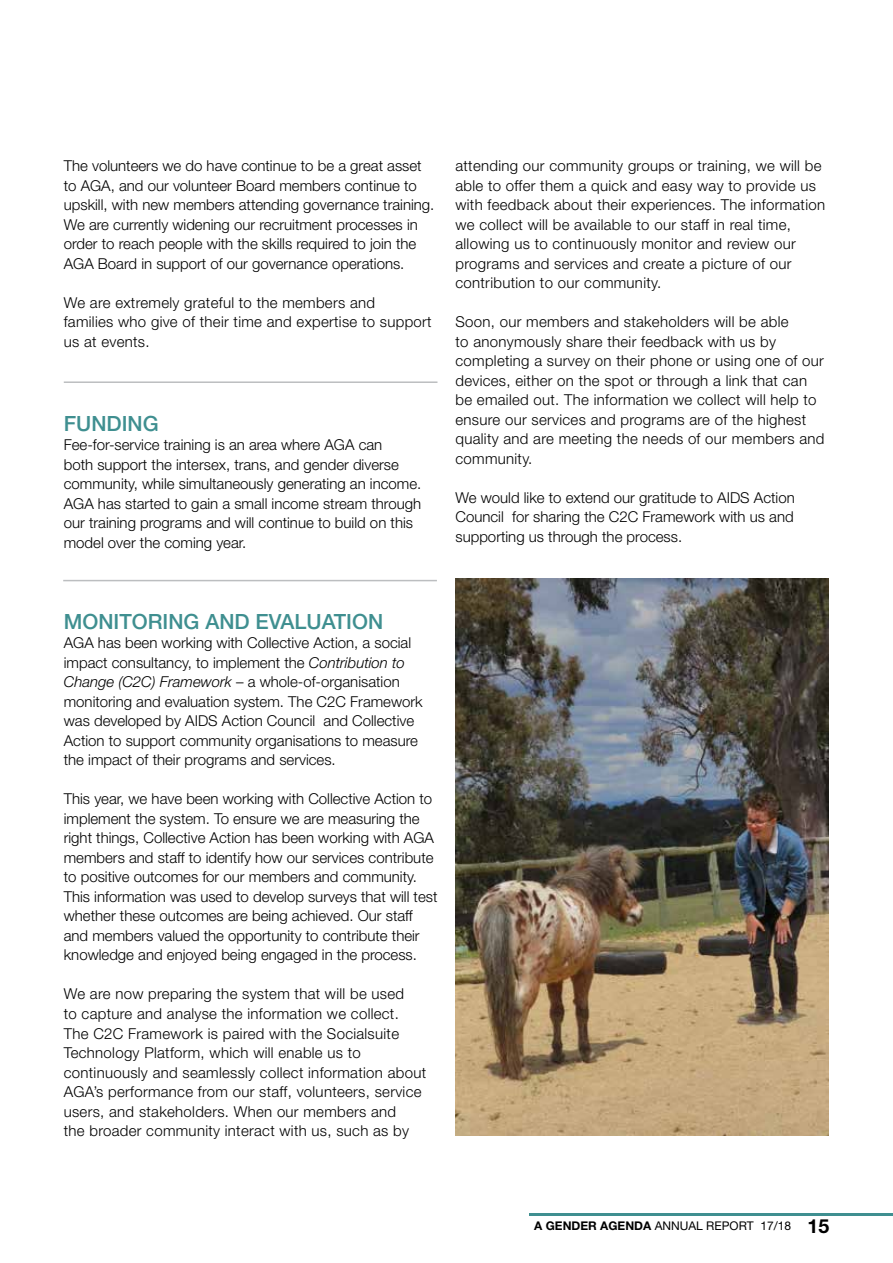
<style>
.page{position:relative;width:893px;height:1263px;background:#fff}
.page>*{position:absolute;margin:0;border:0;box-sizing:border-box;transform-origin:0 0}
.t1{font:500 21px "Helvetica Neue";color:#3f8f90}
.t2{font:300 15px/19.5px "Helvetica Neue";color:#000}
.t3{font:300 15px/19.5px "Helvetica Neue";letter-spacing:.02em;color:#000}
.t4{font:12px "Helvetica Neue";color:#000}
.s1{font-style:italic}
.s2{font-weight:700}
.s3{font-weight:700;font-size:19.5px}
</style>
<div class="page">
<img style="left:455px;top:578px;width:374px;height:557px">
<hr style="left:64px;top:381px;width:373px;height:2px;background:#bcbec0">
<hr style="left:63px;top:580px;width:374px;height:1px;background:#bcbec0">
<hr style="left:529px;top:1213px;width:364px;height:3px;background:#3f8f90">
<p class="t2" style="left:64px;top:156px;width:372px">The volunteers we do have continue to be a great asset to AGA, and our volunteer Board members continue to upskill, with new members attending governance training.<br>We are currently widening our recruitment processes in order to reach people with the skills required to join the AGA Board in support of our governance operations.</p>
<p class="t3" style="left:64px;top:292px;width:369px">We are extremely grateful to the members and<br>families who give of their time and expertise to support us at events.</p>
<h1 class="t1" style="left:64px;top:411px;width:96px">FUNDING</h1>
<p class="t2" style="left:64px;top:435px;width:359px">Fee-for-service training is an area where AGA can<br>both support the intersex, trans, and gender diverse community, while simultaneously generating an income.<br>AGA has started to gain a small income stream through our training programs and will continue to build on this model over the coming year.</p>
<p class="t3" style="left:455px;top:156px;width:371px">attending our community groups or training, we will be able to offer them a quick and easy way to provide us with feedback about their experiences. The information we collect will be available to our staff in real time, allowing us to continuously monitor and review our programs and services and create a picture of our contribution to our community.</p>
<p class="t3" style="left:455px;top:312px;width:371px">Soon, our members and stakeholders will be able<br>to anonymously share their feedback with us by completing a survey on their phone or using one of our devices, either on the spot or through a link that can be emailed out. The information we collect will help to ensure our services and programs are of the highest quality and are meeting the needs of our members and community.</p>
<p class="t2" style="left:455px;top:487px;width:341px;text-align:justify">We would like to extend our gratitude to AIDS Action Council for sharing the C2C Framework with us and supporting us through the process.</p>
<h1 class="t1" style="left:64px;top:609px;width:321px">MONITORING AND EVALUATION</h1>
<p class="t2" style="left:64px;top:633px;width:360px">AGA has been working with Collective Action, a social impact consultancy, to implement the <span class="s1">Contribution to Change (C2C) Framework</span> – a whole-of-organisation monitoring and evaluation system. The C2C Framework was developed by AIDS Action Council and Collective Action to support community organisations to measure the impact of their programs and services.</p>
<p class="t2" style="left:64px;top:789px;width:375px">This year, we have been working with Collective Action to implement the system. To ensure we are measuring the right things, Collective Action has been working with AGA members and staff to identify how our services contribute to positive outcomes for our members and community.<br>This information was used to develop surveys that will test whether these outcomes are being achieved. Our staff and members valued the opportunity to contribute their knowledge and enjoyed being engaged in the process.</p>
<p class="t3" style="left:64px;top:984px;width:364px">We are now preparing the system that will be used<br>to capture and analyse the information we collect.<br>The C2C Framework is paired with the Socialsuite Technology Platform, which will enable us to continuously and seamlessly collect information about AGA’s performance from our staff, volunteers, service users, and stakeholders. When our members and<br>the broader community interact with us, such as by</p>
<p class="t4" style="left:534px;top:1219px;width:296px"><span class="s2">A GENDER AGENDA</span> ANNUAL REPORT 17/18 <span class="s3">15</span></p>
</div>
